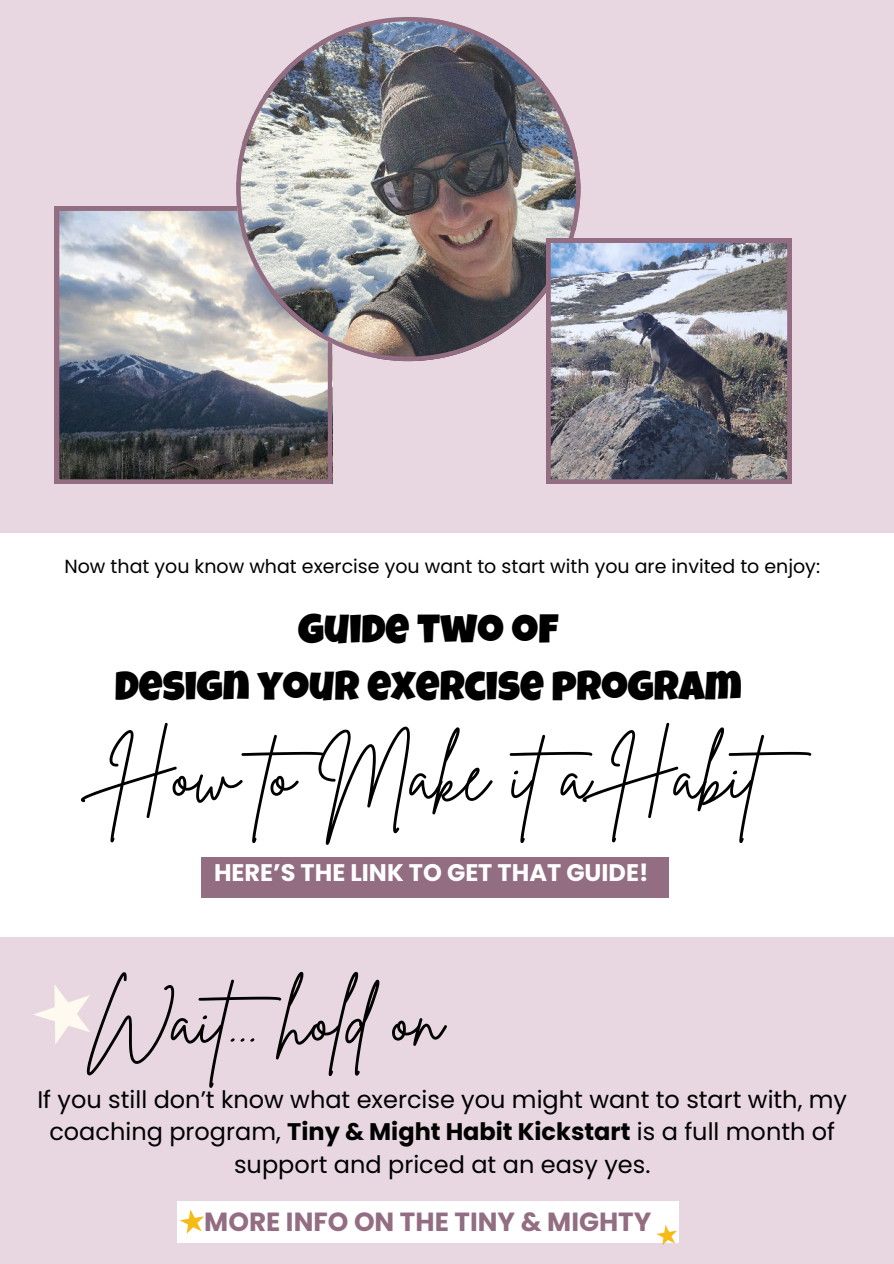
<style>
.page{position:relative;width:894px;height:1264px;background:#fff}
.page>*{position:absolute;margin:0;border:0;box-sizing:border-box;transform-origin:0 0}
.t1{font:73.65px "Brittany Signature";color:#000}
.t2{font:41.25px/57.3px "Luckiest Guy";color:#000;text-align:center}
.t3{font:700 26.25px "Poppins";color:#936d82}
.t4{font:24px/32.7px "Poppins";color:#000;text-align:center}
.t5{font:700 24px "Poppins";color:#fff}
.t6{font:19.05px "Poppins";color:#000}
.s1{font-weight:700}
</style>
<div class="page">
<div style="left:0;top:0;width:893px;height:1263px;background:#e8d7e0"></div>
<div style="left:0;top:534px;width:893px;height:402px;background:#fff"></div>
<div style="left:202px;top:857px;width:466px;height:41px;background:#936d82"></div>
<img style="left:55px;top:206px;width:277px;height:277px">
<img style="left:236px;top:17px;width:344px;height:344px">
<img style="left:546px;top:238px;width:245px;height:246px">
<div style="left:177px;top:1200px;width:502px;height:42px;background:#fff"></div>
<svg style="left:180px;top:1210px;width:24px;height:23px"></svg>
<svg style="left:656px;top:1225px;width:21px;height:20px"></svg>
<svg style="left:33px;top:984px;width:57px;height:60px"></svg>
<p class="t6" style="left:64px;top:555px;width:756px">Now that you know what exercise you want to start with you are invited to enjoy:</p>
<h2 class="t2" style="left:115px;top:600px;width:628px">GUIDE TWO OF<br>DESIGN YOUR EXERCISE PROGRAM</h2>
<h1 class="t1" style="left:111px;top:728px;width:722px">How to Make ita Habit</h1>
<p class="t5" style="left:214px;top:858px;width:436px">HERE’S THE LINK TO GET THAT GUIDE!</p>
<h1 class="t1" style="left:87px;top:973px;width:357px">Wait... hold on</h1>
<p class="t4" style="left:37px;top:1083px;width:811px">If you still don’t know what exercise you might want to start with, my coaching program, <span class="s1">Tiny &amp; Might Habit Kickstart</span> is a full month of support and priced at an easy yes.</p>
<p class="t3" style="left:204px;top:1206px;width:448px">MORE INFO ON THE TINY &amp; MIGHTY</p>
</div>
